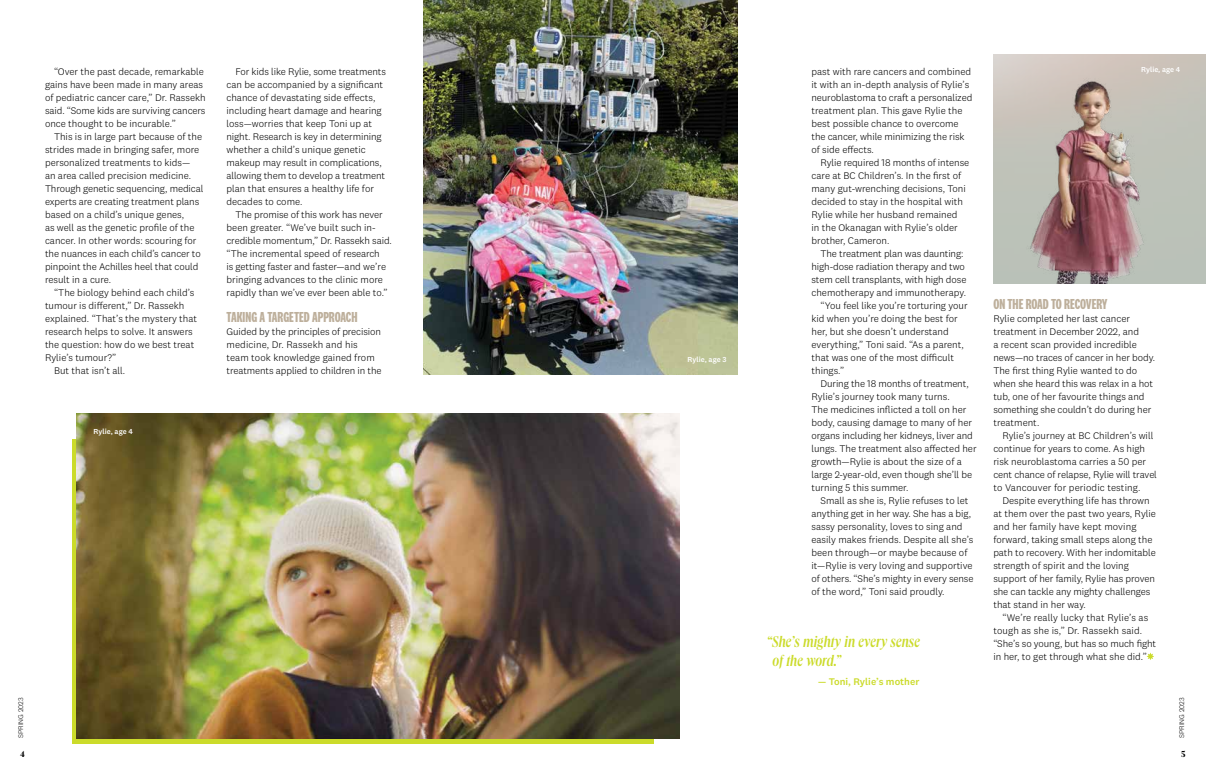
<style>
.page{position:relative;width:1206px;height:774px;background:#fff}
.page>*{position:absolute;margin:0;border:0;box-sizing:border-box;transform-origin:0 0}
.t1{font:italic 500 16px/19px "Queens Compressed";letter-spacing:.005em;color:#cbdb2a}
.t2{font:700 15px "National 2 Comp";color:#bdaf9b}
.t3{font:300 10px/13px "National 2";color:#000}
.t4{font:500 10px "National 2";color:#cbdb2a}
.t5{font:700 9px "Queens Condensed";color:#000}
.t6{font:500 7.5px "National 2";color:#fff}
.t7{font:300 7px "National 2";color:#000}
</style>
<div class="page">
<svg style="left:72px;top:439px;width:582px;height:304px;background:#b8c12c"></svg>
<img style="left:77px;top:413px;width:603px;height:325px">
<img style="left:423px;top:0;width:315px;height:374px">
<img style="left:1020px;top:61px;width:140px;height:222px">
<svg style="left:1147px;top:653px;width:7px;height:7px"></svg>
<p class="t3" style="left:45px;top:65px;width:162px;text-indent:9px">“Over the past decade, remarkable gains have been made in many areas of pediatric cancer care,” Dr. Rassekh said. “Some kids are surviving cancers once thought to be incurable.”</p>
<p class="t3" style="left:45px;top:130px;width:160px;text-indent:9px">This is in large part because of the strides made in bringing safer, more personalized treatments to kids— an area called precision medicine.<br>Through genetic sequencing, medical experts are creating treatment plans based on a child’s unique genes,<br>as well as the genetic profile of the cancer. In other words: scouring for the nuances in each child’s cancer to pinpoint the Achilles heel that could result in a cure.</p>
<p class="t3" style="left:54px;top:286px;width:142px">“The biology behind each child’s</p>
<p class="t3" style="left:45px;top:299px;width:141px">tumour is different,” Dr. Rassekh</p>
<p class="t3" style="left:45px;top:312px;width:154px">explained. “That’s the mystery that</p>
<p class="t3" style="left:45px;top:325px;width:149px">research helps to solve. It answers</p>
<p class="t3" style="left:45px;top:338px;width:151px">the question: how do we best treat</p>
<p class="t3" style="left:45px;top:351px;width:73px">Rylie’s tumour?”</p>
<p class="t3" style="left:54px;top:364px;width:73px">But that isn’t all.</p>
<p class="t6" style="left:94px;top:426px;width:41px">Rylie, age 4</p>
<p class="t3" style="left:226px;top:65px;width:161px;text-indent:9px">For kids like Rylie, some treatments can be accompanied by a significant chance of devastating side effects, including heart damage and hearing loss—worries that keep Toni up at night. Research is key in determining whether a child’s unique genetic makeup may result in complications, allowing them to develop a treatment plan that ensures a healthy life for decades to come.</p>
<p class="t3" style="left:226px;top:208px;width:167px;text-indent:9px">The promise of this work has never been greater. “We’ve built such in&shy;credible momentum,” Dr. Rassekh said. “The incremental speed of research<br>is getting faster and faster—and we’re bringing advances to the clinic more rapidly than we’ve ever been able to.”</p>
<h2 class="t2" style="left:226px;top:309px;width:133px">TAKING A TARGETED APPROACH</h2>
<p class="t3" style="left:226px;top:325px;width:157px">Guided by the principles of precision medicine, Dr. Rassekh and his team took knowledge gained from treatments applied to children in the</p>
<p class="t6" style="left:688px;top:355px;width:40px">Rylie, age 3</p>
<p class="t3" style="left:812px;top:65px;width:162px">past with rare cancers and combined it with an in-depth analysis of Rylie’s neuroblastoma to craft a personalized treatment plan. This gave Rylie the best possible chance to overcome the cancer, while minimizing the risk of side effects.</p>
<p class="t3" style="left:812px;top:156px;width:159px;text-indent:9px">Rylie required 18 months of intense care at BC Children’s. In the first of many gut-wrenching decisions, Toni decided to stay in the hospital with<br>Rylie while her husband remained<br>in the Okanagan with Rylie’s older brother, Cameron.</p>
<p class="t3" style="left:820px;top:247px;width:144px">The treatment plan was daunting:</p>
<p class="t3" style="left:812px;top:260px;width:155px">high-dose radiation therapy and two</p>
<p class="t3" style="left:812px;top:273px;width:156px">stem cell transplants, with high dose</p>
<p class="t3" style="left:812px;top:286px;width:156px">chemotherapy and immunotherapy.</p>
<p class="t3" style="left:820px;top:299px;width:149px">“You feel like you’re torturing your</p>
<p class="t3" style="left:812px;top:312px;width:148px">kid when you’re doing the best for</p>
<p class="t3" style="left:812px;top:325px;width:139px">her, but she doesn’t understand</p>
<p class="t3" style="left:812px;top:338px;width:154px">everything,” Toni said. “As a parent,</p>
<p class="t3" style="left:812px;top:351px;width:144px">that was one of the most difficult</p>
<p class="t3" style="left:812px;top:364px;width:34px">things.”</p>
<p class="t3" style="left:820px;top:377px;width:150px">During the 18 months of treatment,</p>
<p class="t3" style="left:812px;top:390px;width:140px">Rylie’s journey took many turns.</p>
<p class="t3" style="left:812px;top:403px;width:157px">The medicines inflicted a toll on her</p>
<p class="t3" style="left:812px;top:416px;width:162px">body, causing damage to many of her</p>
<p class="t3" style="left:812px;top:429px;width:163px">organs including her kidneys, liver and</p>
<p class="t3" style="left:812px;top:442px;width:167px">lungs. The treatment also affected her</p>
<p class="t3" style="left:812px;top:455px;width:152px">growth—Rylie is about the size of a</p>
<p class="t3" style="left:812px;top:468px;width:162px">large 2-year-old, even though she’ll be</p>
<p class="t3" style="left:812px;top:481px;width:99px">turning 5 this summer.</p>
<p class="t3" style="left:820px;top:494px;width:150px">Small as she is, Rylie refuses to let</p>
<p class="t3" style="left:812px;top:507px;width:161px">anything get in her way. She has a big,</p>
<p class="t3" style="left:812px;top:520px;width:153px">sassy personality, loves to sing and</p>
<p class="t3" style="left:812px;top:533px;width:163px">easily makes friends. Despite all she’s</p>
<p class="t3" style="left:812px;top:546px;width:157px">been through—or maybe because of</p>
<p class="t3" style="left:812px;top:559px;width:163px">it—Rylie is very loving and supportive</p>
<p class="t3" style="left:812px;top:572px;width:164px">of others. “She’s mighty in every sense</p>
<p class="t3" style="left:812px;top:585px;width:135px">of the word,” Toni said proudly.</p>
<h1 class="t1" style="left:773px;top:632px;width:149px;text-indent:-6px">“She’s mighty in every sense of the word.”</h1>
<p class="t4" style="left:818px;top:676px;width:103px">— Toni, Rylie’s mother</p>
<p class="t6" style="left:1141px;top:65px;width:41px">Rylie, age 4</p>
<h2 class="t2" style="left:993px;top:296px;width:116px">ON THE ROAD TO RECOVERY</h2>
<p class="t3" style="left:993px;top:312px;width:163px">Rylie completed her last cancer treatment in December 2022, and<br>a recent scan provided incredible news—no traces of cancer in her body.<br>The first thing Rylie wanted to do when she heard this was relax in a hot tub, one of her favourite things and something she couldn’t do during her treatment.</p>
<p class="t3" style="left:993px;top:429px;width:165px;text-indent:9px">Rylie’s journey at BC Children’s will continue for years to come. As high risk neuroblastoma carries a 50 per cent chance of relapse, Rylie will travel to Vancouver for periodic testing.</p>
<p class="t3" style="left:993px;top:494px;width:164px;text-indent:9px">Despite everything life has thrown at them over the past two years, Rylie and her family have kept moving forward, taking small steps along the path to recovery. With her indomitable strength of spirit and the loving support of her family, Rylie has proven she can tackle any mighty challenges that stand in her way.</p>
<p class="t3" style="left:993px;top:611px;width:164px;text-indent:9px">“We’re really lucky that Rylie’s as tough as she is,” Dr. Rassekh said. “She’s so young, but has so much fight in her, to get through what she did.”</p>
<p class="t7" style="left:17px;top:738px;width:42px;rotate:-90deg">SPRING 2023</p>
<p class="t7" style="left:1178px;top:738px;width:42px;rotate:-90deg">SPRING 2023</p>
<p class="t5" style="left:20px;top:748px;width:6px">4</p>
<p class="t5" style="left:1181px;top:748px;width:6px">5</p>
</div>
